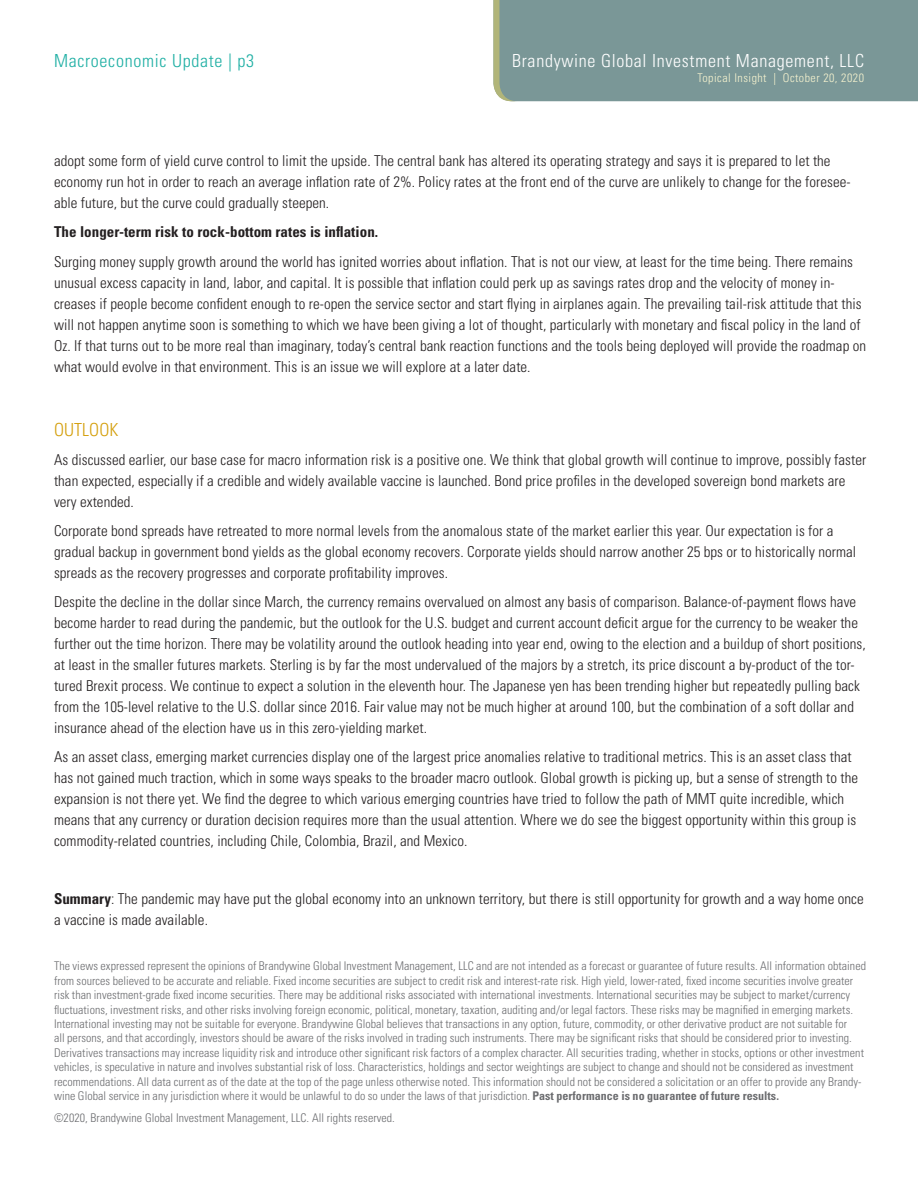
<style>
.page{position:relative;width:918px;height:1188px;background:#fff}
.page>*{position:absolute;margin:0;border:0;box-sizing:border-box;transform-origin:0 0}
.t1{font:300 condensed 18px "Univers LT Std";letter-spacing:.04em;color:#fff}
.t2{font:300 condensed 18px "Univers LT Std";letter-spacing:.04em;color:#1fafa4}
.Body_Text{font:300 condensed 18px "Univers LT Std";letter-spacing:.005em;color:#d49f0c}
.Body_Text-2{font:300 condensed 15px/21px "Univers LT Std";letter-spacing:.005em;color:#231f20}
.Body_Text-3{font:700 condensed 15px "Univers LT Std";letter-spacing:.005em;color:#231f20}
.Body_Text-4{font:300 condensed 12px/14.4px "Univers LT Std";letter-spacing:.005em;color:#6c6d70}
.t3{font:300 condensed 12px "Univers LT Std";letter-spacing:.04em;color:#f6f3cf}
.s1{font-weight:700}
</style>
<div class="page">
<div style="left:493px;top:0;width:425px;height:101px;background:#7a9797"></div>
<p class="t2" style="left:54px;top:50px;width:202px">Macroeconomic Update | p3</p>
<p class="t1" style="left:512px;top:50px;width:353px">Brandywine Global Investment Management, LLC</p>
<p class="t3" style="left:698px;top:71px;width:168px">Topical Insight | October 20, 2020</p>
<p class="Body_Text-2" style="left:54px;top:151px;width:798px">adopt some form of yield curve control to limit the upside. The central bank has altered its operating strategy and says it is prepared to let the economy run hot in order to reach an average inflation rate of 2%. Policy rates at the front end of the curve are unlikely to change for the foresee&shy;able future, but the curve could gradually steepen.</p>
<p class="Body_Text-3" style="left:54px;top:223px;width:326px">The longer-term risk to rock-bottom rates is inflation.</p>
<p class="Body_Text-2" style="left:54px;top:251px;width:814px">Surging money supply growth around the world has ignited worries about inflation. That is not our view, at least for the time being. There remains unusual excess capacity in land, labor, and capital. It is possible that inflation could perk up as savings rates drop and the velocity of money in&shy;creases if people become confident enough to re-open the service sector and start flying in airplanes again. The prevailing tail-risk attitude that this will not happen anytime soon is something to which we have been giving a lot of thought, particularly with monetary and fiscal policy in the land of Oz. If that turns out to be more real than imaginary, today’s central bank reaction functions and the tools being deployed will provide the roadmap on what would evolve in that environment. This is an issue we will explore at a later date.</p>
<p class="Body_Text" style="left:54px;top:419px;width:66px">OUTLOOK</p>
<p class="Body_Text-2" style="left:54px;top:449px;width:814px">As discussed earlier, our base case for macro information risk is a positive one. We think that global growth will continue to improve, possibly faster than expected, especially if a credible and widely available vaccine is launched. Bond price profiles in the developed sovereign bond markets are very extended.</p>
<p class="Body_Text-2" style="left:54px;top:520px;width:804px">Corporate bond spreads have retreated to more normal levels from the anomalous state of the market earlier this year. Our expectation is for a gradual backup in government bond yields as the global economy recovers. Corporate yields should narrow another 25 bps or to historically normal spreads as the recovery progresses and corporate profitability improves.</p>
<p class="Body_Text-2" style="left:54px;top:591px;width:813px">Despite the decline in the dollar since March, the currency remains overvalued on almost any basis of comparison. Balance-of-payment flows have become harder to read during the pandemic, but the outlook for the U.S. budget and current account deficit argue for the currency to be weaker the further out the time horizon. There may be volatility around the outlook heading into year end, owing to the election and a buildup of short positions, at least in the smaller futures markets. Sterling is by far the most undervalued of the majors by a stretch, its price discount a by-product of the tor&shy;tured Brexit process. We continue to expect a solution in the eleventh hour. The Japanese yen has been trending higher but repeatedly pulling back from the 105-level relative to the U.S. dollar since 2016. Fair value may not be much higher at around 100, but the combination of a soft dollar and insurance ahead of the election have us in this zero-yielding market.</p>
<p class="Body_Text-2" style="left:54px;top:746px;width:806px">As an asset class, emerging market currencies display one of the largest price anomalies relative to traditional metrics. This is an asset class that has not gained much traction, which in some ways speaks to the broader macro outlook. Global growth is picking up, but a sense of strength to the expansion is not there yet. We find the degree to which various emerging countries have tried to follow the path of MMT quite incredible, which means that any currency or duration decision requires more than the usual attention. Where we do see the biggest opportunity within this group is commodity-related countries, including Chile, Colombia, Brazil, and Mexico.</p>
<p class="Body_Text-2" style="left:54px;top:889px;width:811px"><span class="s1">Summary</span>: The pandemic may have put the global economy into an unknown territory, but there is still opportunity for growth and a way home once a vaccine is made available.</p>
<p class="Body_Text-4" style="left:54px;top:959px;width:814px">The views expressed represent the opinions of Brandywine Global Investment Management, LLC and are not intended as a forecast or guarantee of future results. All information obtained from sources believed to be accurate and reliable. Fixed income securities are subject to credit risk and interest-rate risk. High yield, lower-rated, fixed income securities involve greater risk than investment-grade fixed income securities. There may be additional risks associated with international investments. International securities may be subject to market/currency fluctuations, investment risks, and other risks involving foreign economic, political, monetary, taxation, auditing and/or legal factors. These risks may be magnified in emerging markets.<br>International investing may not be suitable for everyone. Brandywine Global believes that transactions in any option, future, commodity, or other derivative product are not suitable for<br>all persons, and that accordingly, investors should be aware of the risks involved in trading such instruments. There may be significant risks that should be considered prior to investing.<br>Derivatives transactions may increase liquidity risk and introduce other significant risk factors of a complex character. All securities trading, whether in stocks, options or other investment vehicles, is speculative in nature and involves substantial risk of loss. Characteristics, holdings and sector weightings are subject to change and should not be considered as investment recommendations. All data current as of the date at the top of the page unless otherwise noted. This information should not be considered a solicitation or an offer to provide any Brandy&shy;wine Global service in any jurisdiction where it would be unlawful to do so under the laws of that jurisdiction. <span class="s1">Past performance is no guarantee of future results.</span></p>
<p class="Body_Text-4" style="left:54px;top:1111px;width:342px">©2020, Brandywine Global Investment Management, LLC. All rights reserved.</p>
</div>
